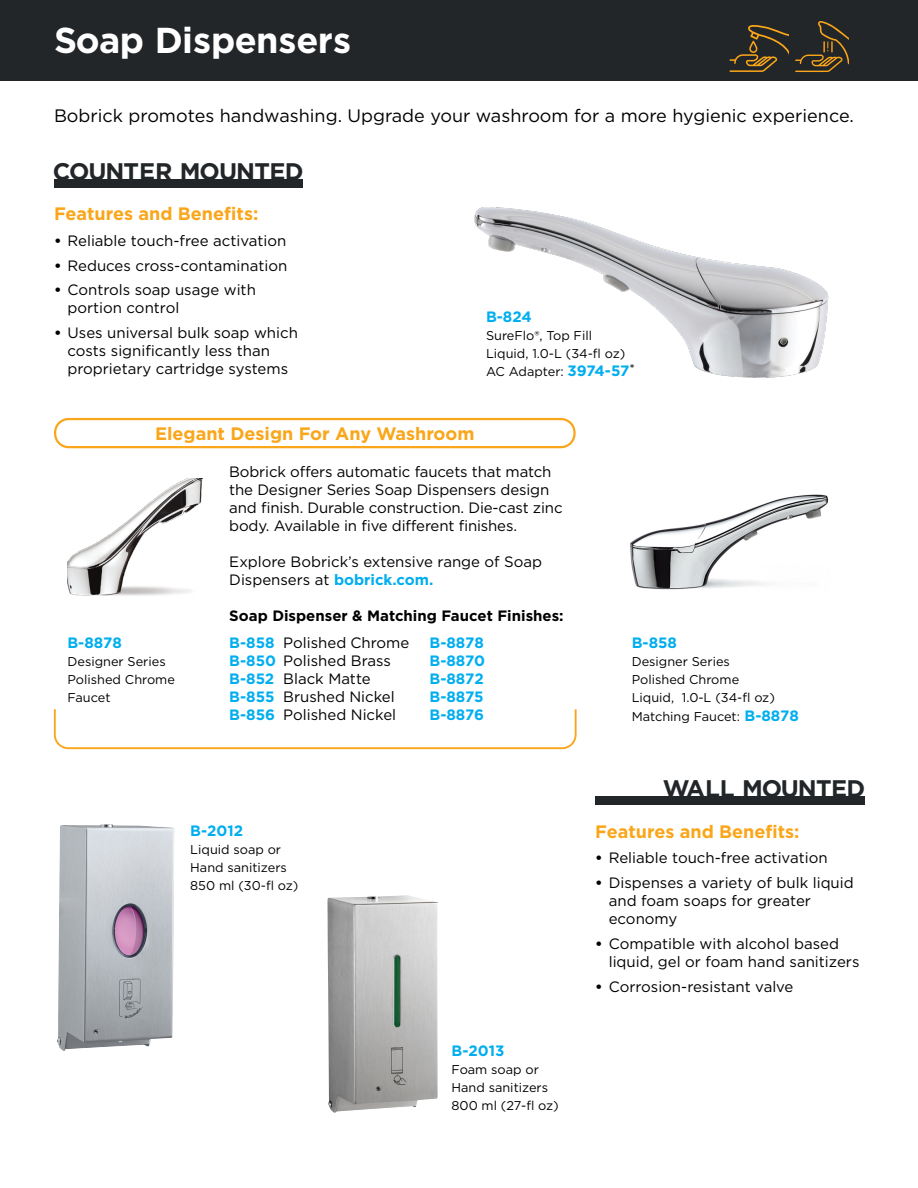
<style>
.page{position:relative;width:918px;height:1188px;background:#fff}
.page>*{position:absolute;margin:0;border:0;box-sizing:border-box;transform-origin:0 0}
.t1{font:700 36px "Gotham";letter-spacing:-.02em;color:#fff}
.t2{font:700 24px "Gotham";letter-spacing:-.03em;color:#232629}
.t3{font:18px "Gotham";color:#000}
.Paragraph_Style_1{font:700 18px "Gotham";color:#faa61a}
._8_5-font{font:15px/18px "Gotham";color:#000}
._8_5-font-2{font:700 15px/18px "Gotham";letter-spacing:-.005em;color:#00aeef;text-align:justify}
._8_5-font-3{font:700 15px "Gotham";color:#000}
._8_5-font-4{font:12.75px/18px "Gotham";color:#000}
.s1{font-weight:700}
.s2{font-weight:700;font-size:15px;color:#00aeef}
.s3{font-weight:700;color:#00aeef}
</style>
<div class="page">
<div style="left:0;top:0;width:918px;height:81px;background:#232629"></div>
<img style="left:630px;top:494px;width:199px;height:96px">
<img style="left:57px;top:824px;width:117px;height:227px">
<img style="left:328px;top:895px;width:110px;height:218px">
<div style="left:54px;top:180px;width:249px;height:8px;background:#232629"></div>
<div style="left:595px;top:796px;width:270px;height:9px;background:#232629"></div>
<div style="left:54px;top:418px;width:522px;height:30px;border:2px solid #faa61a;border-radius:13px"></div>
<svg style="left:53px;top:709px;width:524px;height:41px"></svg>
<svg style="left:730px;top:25px;width:58px;height:47px"></svg>
<svg style="left:795px;top:21px;width:53px;height:51px"></svg>
<img style="left:68px;top:478px;width:134px;height:118px">
<img style="left:474px;top:207px;width:355px;height:171px">
<p class="t1" style="left:54px;top:17px;width:299px">Soap Dispensers</p>
<p class="t3" style="left:54px;top:105px;width:801px">Bobrick promotes handwashing. Upgrade your washroom for a more hygienic experience.</p>
<p class="t2" style="left:53px;top:155px;width:252px">COUNTER MOUNTED</p>
<p class="Paragraph_Style_1" style="left:54px;top:202px;width:206px">Features and Benefits:</p>
<p class="_8_5-font" style="left:54px;top:231px;width:234px"><span class="s1">•</span> Reliable touch-free activation</p>
<p class="_8_5-font" style="left:54px;top:256px;width:235px"><span class="s1">•</span> Reduces cross-contamination</p>
<p class="_8_5-font" style="left:68px;top:281px;width:190px;text-indent:-14px"><span class="s1">•</span> Controls soap usage with portion control</p>
<p class="_8_5-font" style="left:68px;top:324px;width:232px;text-indent:-14px"><span class="s1">•</span> Uses universal bulk soap which costs significantly less than proprietary cartridge systems</p>
<p class="_8_5-font-2" style="left:486px;top:308px;width:47px">B-824</p>
<p class="_8_5-font-4" style="left:486px;top:326px;width:108px">SureFlo®, Top Fill</p>
<p class="_8_5-font-4" style="left:486px;top:344px;width:141px">Liquid, 1.0-L (34-fl oz)</p>
<p class="_8_5-font-4" style="left:486px;top:362px;width:150px">AC Adapter: <span class="s2">3974-57</span>*</p>
<p class="Paragraph_Style_1" style="left:155px;top:422px;width:321px">Elegant Design For Any Washroom</p>
<p class="_8_5-font-2" style="left:68px;top:633px;width:56px">B-8878</p>
<p class="_8_5-font-4" style="left:68px;top:652px;width:100px">Designer Series</p>
<p class="_8_5-font-4" style="left:68px;top:670px;width:109px">Polished Chrome<br>Faucet</p>
<p class="_8_5-font" style="left:229px;top:462px;width:335px">Bobrick offers automatic faucets that match the Designer Series Soap Dispensers design and finish. Durable construction. Die-cast zinc body. Available in five different finishes.</p>
<p class="_8_5-font" style="left:229px;top:552px;width:314px">Explore Bobrick’s extensive range of Soap<br>Dispensers at <span class="s3">bobrick.com.</span></p>
<p class="_8_5-font-3" style="left:229px;top:605px;width:336px">Soap Dispenser &amp; Matching Faucet Finishes:</p>
<p class="_8_5-font" style="left:229px;top:633px;width:182px"><span class="s3">B-858</span> Polished Chrome</p>
<p class="_8_5-font" style="left:229px;top:651px;width:163px"><span class="s3">B-850</span> Polished Brass</p>
<p class="_8_5-font" style="left:229px;top:669px;width:143px"><span class="s3">B-852</span> Black Matte</p>
<p class="_8_5-font" style="left:229px;top:687px;width:167px"><span class="s3">B-855</span> Brushed Nickel</p>
<p class="_8_5-font" style="left:229px;top:705px;width:168px"><span class="s3">B-856</span> Polished Nickel</p>
<p class="_8_5-font-2" style="left:430px;top:633px;width:56px">B-8878</p>
<p class="_8_5-font-2" style="left:430px;top:651px;width:57px">B-8870<br>B-8872<br>B-8875<br>B-8876</p>
<p class="_8_5-font-2" style="left:190px;top:822px;width:54px">B-2012</p>
<p class="_8_5-font-4" style="left:190px;top:840px;width:92px">Liquid soap or</p>
<p class="_8_5-font-4" style="left:190px;top:858px;width:110px">Hand sanitizers<br>850 ml (30-fl oz)</p>
<p class="_8_5-font-2" style="left:452px;top:1041px;width:54px">B-2013</p>
<p class="_8_5-font-4" style="left:452px;top:1060px;width:89px">Foam soap or</p>
<p class="_8_5-font-4" style="left:452px;top:1078px;width:98px">Hand sanitizers</p>
<p class="_8_5-font-4" style="left:452px;top:1096px;width:109px">800 ml (27-fl oz)</p>
<p class="_8_5-font-2" style="left:632px;top:633px;width:47px">B-858</p>
<p class="_8_5-font-4" style="left:632px;top:652px;width:100px">Designer Series</p>
<p class="_8_5-font-4" style="left:632px;top:670px;width:145px">Polished Chrome<br>Liquid, 1.0-L (34-fl oz)</p>
<p class="_8_5-font-4" style="left:632px;top:707px;width:169px">Matching Faucet: <span class="s2">B-8878</span></p>
<p class="t2" style="left:663px;top:772px;width:204px">WALL MOUNTED</p>
<p class="Paragraph_Style_1" style="left:595px;top:820px;width:206px">Features and Benefits:</p>
<p class="_8_5-font" style="left:595px;top:849px;width:234px"><span class="s1">•</span> Reliable touch-free activation</p>
<p class="_8_5-font" style="left:609px;top:874px;width:247px;text-indent:-14px"><span class="s1">•</span> Dispenses a variety of bulk liquid and foam soaps for greater economy</p>
<p class="_8_5-font" style="left:609px;top:934px;width:252px;text-indent:-14px"><span class="s1">•</span> Compatible with alcohol based liquid, gel or foam hand sanitizers</p>
<p class="_8_5-font" style="left:595px;top:977px;width:200px"><span class="s1">•</span> Corrosion-resistant valve</p>
</div>
